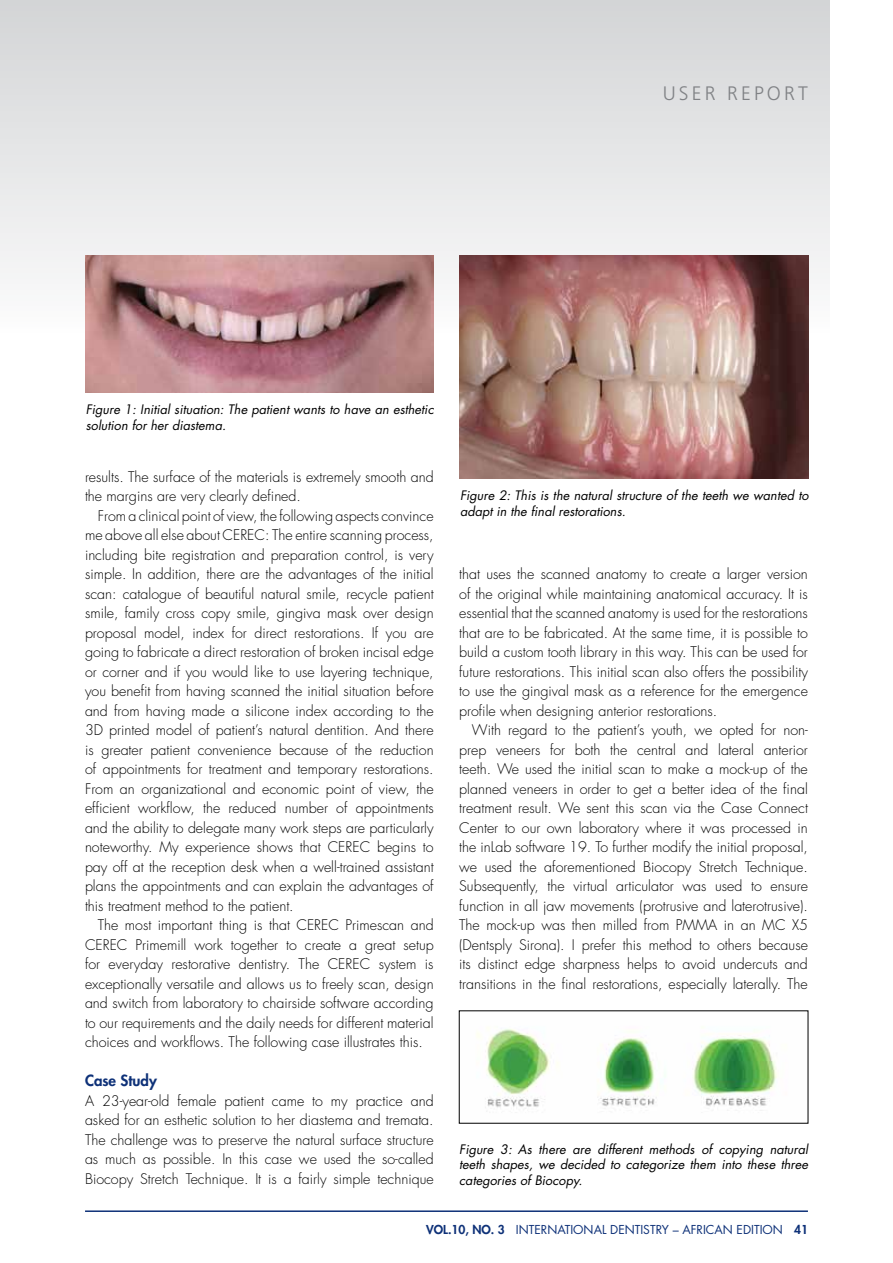
<style>
.page{position:relative;width:893px;height:1263px;background:#fff}
.page>*{position:absolute;margin:0;border:0;box-sizing:border-box;transform-origin:0 0}
.t1{font:300 19.5px "Frutiger";letter-spacing:.16em;color:#808285}
.t2{font:800 15px "Futura";color:#0e3178}
.t3{font:300 14.25px/19.5px "Futura";color:#000;text-align:justify}
.t4{font:italic 12.75px/15.8px "Futura";color:#000}
.t5{font:12px "Futura";color:#0e3178}
.s1{font-weight:800}
</style>
<div class="page">
<div style="left:0;top:0;width:829px;height:337px;background:linear-gradient(to bottom,#d4d5d7,#fafafa)"></div>
<hr style="left:85px;top:1210px;width:723px;height:2px;background:#0e3178">
<img style="left:85px;top:255px;width:349px;height:138px">
<img style="left:459px;top:255px;width:349px;height:223px">
<img style="left:477px;top:1029px;width:301px;height:83px">
<h1 class="t1" style="left:663px;top:83px;width:147px">USER REPORT</h1>
<p class="t4" style="left:86px;top:401px;width:349px">Figure 1: Initial situation: The patient wants to have an esthetic solution for her diastema.</p>
<p class="t3" style="left:85px;top:467px;width:350px">results. The surface of the materials is extremely smooth and the margins are very clearly defined.</p>
<p class="t3" style="left:85px;top:506px;width:350px;text-indent:13px">From a clinical point of view, the following aspects convince me above all else about CEREC: The entire scanning process, including bite registration and preparation control, is very simple. In addition, there are the advantages of the initial scan: catalogue of beautiful natural smile, recycle patient smile, family cross copy smile, gingiva mask over design proposal model, index for direct restorations. If you are going to fabricate a direct restoration of broken incisal edge or corner and if you would like to use layering technique, you benefit from having scanned the initial situation before and from having made a silicone index according to the 3D printed model of patient’s natural dentition. And there is greater patient convenience because of the reduction of appointments for treatment and temporary restorations.<br>From an organizational and economic point of view, the efficient workflow, the reduced number of appointments and the ability to delegate many work steps are particularly noteworthy. My experience shows that CEREC begins to pay off at the reception desk when a well-trained assistant plans the appointments and can explain the advantages of this treatment method to the patient.</p>
<p class="t3" style="left:85px;top:915px;width:350px;text-indent:13px">The most important thing is that CEREC Primescan and CEREC Primemill work together to create a great setup for everyday restorative dentistry. The CEREC system is exceptionally versatile and allows us to freely scan, design and switch from laboratory to chairside software according to our requirements and the daily needs for different material choices and workflows. The following case illustrates this.</p>
<p class="t2" style="left:85px;top:1071px;width:73px">Case Study</p>
<p class="t3" style="left:85px;top:1091px;width:350px">A 23-year-old female patient came to my practice and asked for an esthetic solution to her diastema and tremata.<br>The challenge was to preserve the natural surface structure as much as possible. In this case we used the so-called Biocopy Stretch Technique. It is a fairly simple technique</p>
<p class="t4" style="left:460px;top:487px;width:350px">Figure 2: This is the natural structure of the teeth we wanted to adapt in the final restorations.</p>
<p class="t3" style="left:459px;top:564px;width:350px">that uses the scanned anatomy to create a larger version of the original while maintaining anatomical accuracy. It is essential that the scanned anatomy is used for the restorations that are to be fabricated. At the same time, it is possible to build a custom tooth library in this way. This can be used for future restorations. This initial scan also offers the possibility to use the gingival mask as a reference for the emergence profile when designing anterior restorations.</p>
<p class="t3" style="left:459px;top:720px;width:350px;text-indent:13px">With regard to the patient’s youth, we opted for non&shy;prep veneers for both the central and lateral anterior teeth. We used the initial scan to make a mock-up of the planned veneers in order to get a better idea of the final treatment result. We sent this scan via the Case Connect Center to our own laboratory where it was processed in the inLab software 19. To further modify the initial proposal, we used the aforementioned Biocopy Stretch Technique.<br>Subsequently, the virtual articulator was used to ensure function in all jaw movements (protrusive and laterotrusive).<br>The mock-up was then milled from PMMA in an MC X5 (Dentsply Sirona). I prefer this method to others because its distinct edge sharpness helps to avoid undercuts and transitions in the final restorations, especially laterally. The</p>
<p class="t4" style="left:459px;top:1141px;width:350px;text-align:justify">Figure 3: As there are different methods of copying natural teeth shapes, we decided to categorize them into these three categories of Biocopy.</p>
<p class="t5" style="left:426px;top:1222px;width:383px"><span class="s1">VOL.10, NO. 3</span> INTERNATIONAL DENTISTRY – AFRICAN EDITION <span class="s1">41</span></p>
</div>
